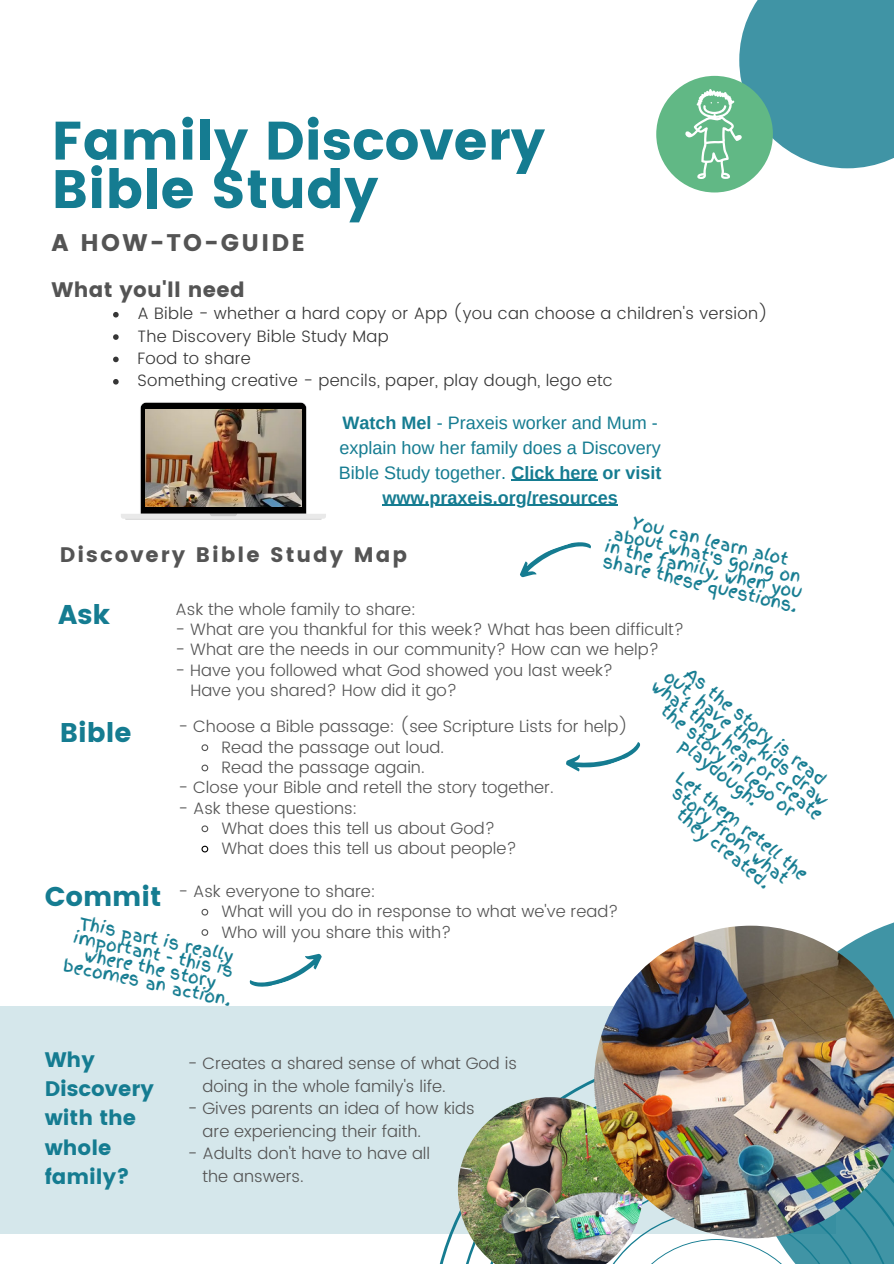
<style>
.page{position:relative;width:894px;height:1264px;background:#fff}
.page>*{position:absolute;margin:0;border:0;box-sizing:border-box;transform-origin:0 0}
.t1{font:54px/48.4px "Poppins";color:#157c91}
.t2{font:27px "Poppins";color:#157c91}
.t3{font:24px "Poppins";letter-spacing:.095em;color:#545454}
.t4{font:21px/29.2px "Poppins";color:#157c91}
.t5{font:21px "Poppins";letter-spacing:.095em;color:#545454}
.t6{font:21px "Poppins";letter-spacing:.015em;color:#545454}
.t7{font:18px/24.8px "Arimo";color:#157c91;text-align:center}
.t8{font:300 16.5px/20.2px "Poppins";color:#545454}
.t9{font:16.5px/14.7px "Finger Paint";color:#157c91;text-align:center}
.t10{font:300 16.5px/22.4px "Poppins";letter-spacing:.015em;color:#363636}
.s1{font-weight:700}
</style>
<div class="page">
<svg style="left:656px;top:0;width:237px;height:192px"></svg>
<div style="left:0;top:1006px;width:835px;height:227px;background:#d5e7eb"></div>
<svg style="left:455px;top:1079px;width:291px;height:184px"></svg>
<svg style="left:746px;top:923px;width:147px;height:340px;fill:#4094a5"></svg>
<img style="left:458px;top:1097px;width:185px;height:166px">
<img style="left:594px;top:925px;width:299px;height:313px">
<svg style="left:201px;top:744px;width:8px;height:7px"></svg>
<svg style="left:201px;top:764px;width:8px;height:8px"></svg>
<svg style="left:201px;top:825px;width:8px;height:8px"></svg>
<svg style="left:201px;top:845px;width:8px;height:8px"></svg>
<svg style="left:201px;top:908px;width:8px;height:8px"></svg>
<svg style="left:201px;top:929px;width:8px;height:7px"></svg>
<svg style="left:566px;top:742px;width:75px;height:30px"></svg>
<svg style="left:249px;top:953px;width:73px;height:34px"></svg>
<svg style="left:520px;top:542px;width:71px;height:36px"></svg>
<svg style="left:121px;top:402px;width:205px;height:117px"></svg>
<img style="left:145px;top:409px;width:156px;height:97px">
<svg style="left:113px;top:312px;width:6px;height:5px"></svg>
<svg style="left:113px;top:334px;width:6px;height:6px"></svg>
<svg style="left:113px;top:356px;width:6px;height:6px"></svg>
<svg style="left:113px;top:379px;width:6px;height:5px"></svg>
<hr style="left:511px;top:480px;width:86px;height:1px;background:#157c91">
<hr style="left:382px;top:504px;width:236px;height:2px;background:#157c91">
<h1 class="t1" style="left:52px;top:117px;width:495px">Family Discovery<br>Bible Study</h1>
<h3 class="t3" style="left:52px;top:229px;width:255px">A HOW-TO-GUIDE</h3>
<p class="t6" style="left:52px;top:277px;width:195px">What you'll need</p>
<p class="t10" style="left:137px;top:302px;width:631px">A Bible - whether a hard copy or App (you can choose a children's version)<br>The Discovery Bible Study Map<br>Food to share<br>Something creative - pencils, paper, play dough, lego etc</p>
<p class="t7" style="left:339px;top:410px;width:324px"><span class="s1">Watch Mel</span> - Praxeis worker and Mum - explain how her family does a Discovery Bible Study together. <span class="s1">Click here or visit www.praxeis.org/resources</span></p>
<p class="t9" style="left:613px;top:511px;width:204px;rotate:13deg">You can learn alot about what's going on in the family, when you share these questions.</p>
<p class="t5" style="left:60px;top:543px;width:348px">Discovery Bible Study Map</p>
<h2 class="t2" style="left:58px;top:598px;width:53px">Ask</h2>
<p class="t8" style="left:175px;top:599px;width:242px">Ask the whole family to share:</p>
<p class="t8" style="left:175px;top:619px;width:509px">- What are you thankful for this week? What has been difficult?</p>
<p class="t8" style="left:175px;top:639px;width:485px">- What are the needs in our community? How can we help?</p>
<p class="t8" style="left:190px;top:659px;width:424px;text-indent:-15px">- Have you followed what God showed you last week?<br>Have you shared? How did it go?</p>
<p class="t9" style="left:677px;top:654px;width:214px;rotate:39deg">As the story is read out, have the kids draw what they hear or create the story in lego or playdough.</p>
<p class="t8" style="left:178px;top:716px;width:451px">- Choose a Bible passage: (see Scripture Lists for help)</p>
<h2 class="t2" style="left:60px;top:716px;width:73px">Bible</h2>
<p class="t8" style="left:221px;top:737px;width:224px">Read the passage out loud.<br>Read the passage again.</p>
<p class="t9" style="left:683px;top:769px;width:163px;rotate:39deg">Let them retell the story from what they created.</p>
<p class="t8" style="left:178px;top:777px;width:376px">- Close your Bible and retell the story together.</p>
<p class="t8" style="left:178px;top:797px;width:181px">- Ask these questions:</p>
<p class="t8" style="left:221px;top:818px;width:297px">What does this tell us about God?<br>What does this tell us about people?</p>
<h2 class="t2" style="left:45px;top:881px;width:118px">Commit</h2>
<p class="t8" style="left:178px;top:881px;width:199px">- Ask everyone to share:</p>
<p class="t8" style="left:221px;top:901px;width:398px">What will you do in response to what we've read?<br>Who will you share this with?</p>
<p class="t9" style="left:74px;top:914px;width:172px;rotate:12deg">This part is really important - this is where the story becomes an action.</p>
<p class="t4" style="left:45px;top:1044px;width:111px">Why<br>Discovery with the whole family?</p>
<p class="t8" style="left:202px;top:1052px;width:316px;line-height:22.5px;text-indent:-15px">- Creates a shared sense of what God is doing in the whole family's life.</p>
<p class="t8" style="left:202px;top:1097px;width:273px;line-height:22.5px;text-indent:-15px">- Gives parents an idea of how kids are experiencing their faith.</p>
<p class="t8" style="left:202px;top:1142px;width:229px;line-height:22.5px;text-indent:-15px">- Adults don't have to have all the answers.</p>
</div>
